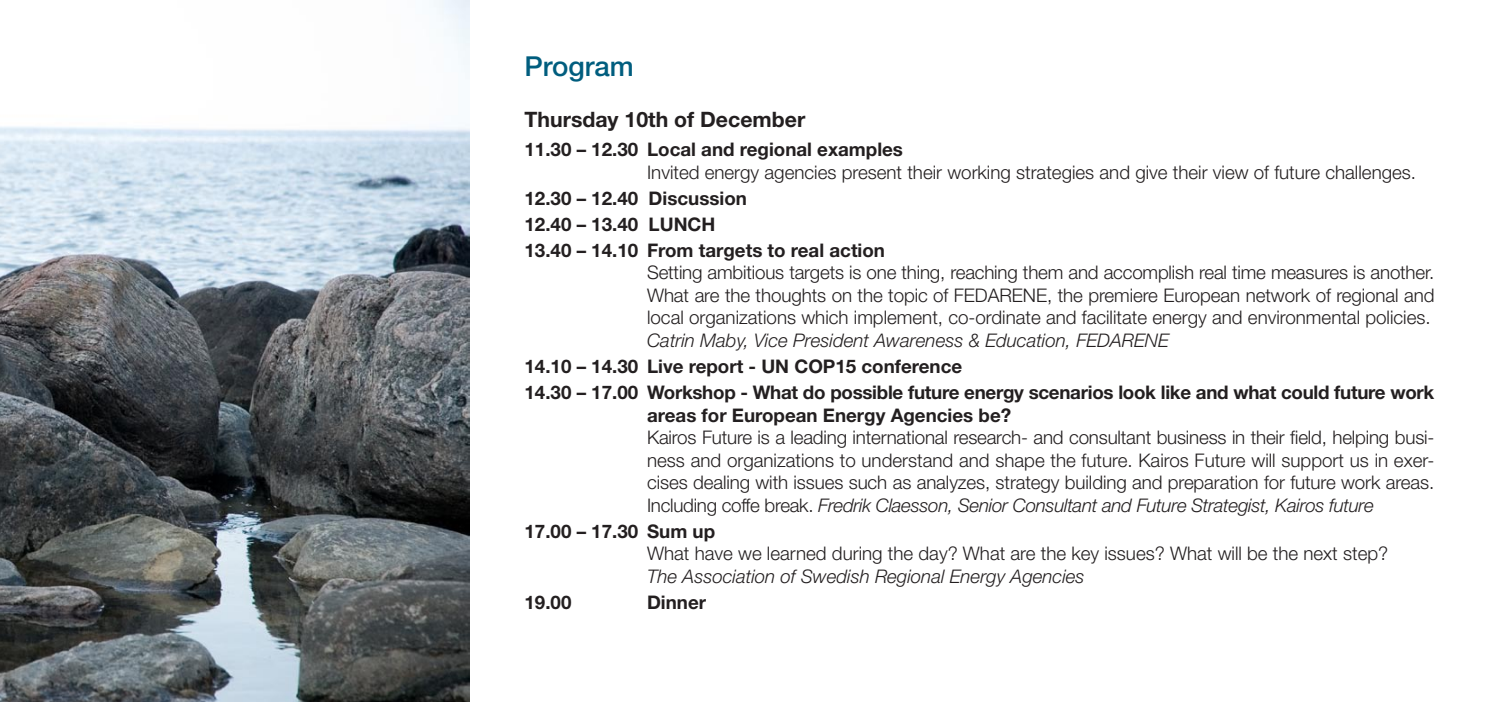
<style>
.page{position:relative;width:1489px;height:702px;background:#fff}
.page>*{position:absolute;margin:0;border:0;box-sizing:border-box;transform-origin:0 0}
.t1{font:500 27.5px "Helvetica Neue";color:#005d7e}
.t2{font:700 21.25px "Helvetica Neue";color:#231f20}
.t3{font:300 18.75px/22.5px "Helvetica Neue";color:#231f20;text-align:justify}
.t4{font:700 18.75px/22.5px "Helvetica Neue";color:#231f20}
.t5{font:italic 300 18.75px "Helvetica Neue";color:#231f20}
.s1{font-style:italic}
</style>
<div class="page">
<img style="left:0;top:0;width:469px;height:702px">
<p class="t1" style="left:524px;top:50px;width:111px">Program</p>
<p class="t2" style="left:524px;top:106px;width:282px">Thursday 10th of December</p>
<p class="t4" style="left:524px;top:138px;width:380px">11.30 – 12.30 Local and regional examples</p>
<p class="t3" style="left:647px;top:160px;width:770px">Invited energy agencies present their working strategies and give their view of future challenges.</p>
<p class="t4" style="left:524px;top:186px;width:224px">12.30 – 12.40 Discussion</p>
<p class="t4" style="left:524px;top:212px;width:192px">12.40 – 13.40 LUNCH</p>
<p class="t4" style="left:524px;top:238px;width:362px">13.40 – 14.10 From targets to real action</p>
<p class="t3" style="left:647px;top:261px;width:788px">Setting ambitious targets is one thing, reaching them and accomplish real time measures is another.<br>What are the thoughts on the topic of FEDARENE, the premiere European network of regional and local organizations which implement, co-ordinate and facilitate energy and environmental policies.</p>
<p class="t5" style="left:647px;top:329px;width:523px">Catrin Maby, Vice President Awareness &amp; Education, FEDARENE</p>
<p class="t4" style="left:524px;top:354px;width:439px">14.10 – 14.30 Live report - UN COP15 conference</p>
<p class="t4" style="left:647px;top:380px;width:788px;text-indent:-122px">14.30 – 17.00 Workshop - What do possible future energy scenarios look like and what could future work areas for European Energy Agencies be?</p>
<p class="t3" style="left:647px;top:425px;width:788px">Kairos Future is a leading international research- and consultant business in their field, helping busi&shy;ness and organizations to understand and shape the future. Kairos Future will support us in exer&shy;cises dealing with issues such as analyzes, strategy building and preparation for future work areas.<br>Including coffe break. <span class="s1">Fredrik Claesson, Senior Consultant and Future Strategist, Kairos future</span></p>
<p class="t4" style="left:524px;top:519px;width:192px">17.00 – 17.30 Sum up</p>
<p class="t3" style="left:647px;top:541px;width:742px">What have we learned during the day? What are the key issues? What will be the next step?</p>
<p class="t5" style="left:647px;top:564px;width:439px">The Association of Swedish Regional Energy Agencies</p>
<p class="t4" style="left:524px;top:590px;width:48px">19.00</p>
<p class="t4" style="left:647px;top:590px;width:61px">Dinner</p>
</div>
